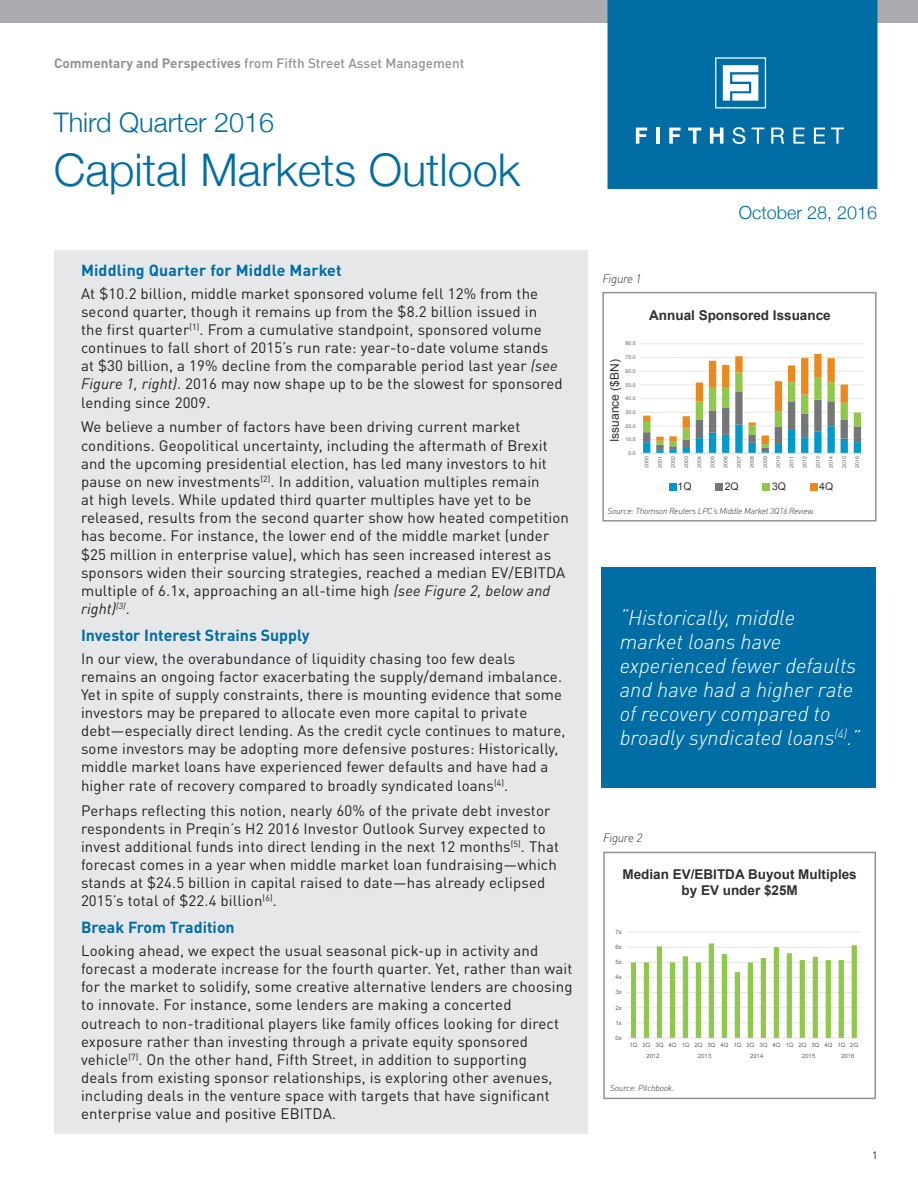
<style>
.page{position:relative;width:918px;height:1188px;background:#fff}
.page>*{position:absolute;margin:0;border:0;box-sizing:border-box;transform-origin:0 0}
.t1{font:300 45px "Helvetica Neue";color:#006ea5}
.t2{font:300 27px "Helvetica Neue";color:#006ea5}
.t3{font:italic 300 21px/24px "DINOT";color:#fff}
.t4{font:300 18px "Helvetica Neue";color:#006ea5}
.Section_Header{font:700 15.9px "DINOT";color:#006ea5}
.Paragraph_Style_1{font:15px/18.1px "DINOT";letter-spacing:.01em;color:#231f20}
.t5{font:700 13.5px/16.2px "Arial";color:#312f30;text-align:center}
.t6{font:500 13.5px "DINOT";color:#919295}
.t7{font:italic 300 12px "DINOT";letter-spacing:-.025em;color:#312f30}
.t8{font:12px "Arial";color:#312f30}
.Paragraph_Style_1-2{font:10.5px "Arial";color:#312f30}
.t9{font:10.5px "DINOT";color:#231f20}
.t10{font:italic 300 8.7px "DINOT";letter-spacing:-.025em;color:#312f30}
.t11{font:6px/10.6px "Arial";letter-spacing:.005em;color:#636366}
.t12{font:5.25px "Arial";letter-spacing:.005em;color:#636366}
.t13{font:5.1px "Arial";color:#636366}
.s1{font-weight:700}
.s2{font-style:italic}
</style>
<div class="page">
<div style="left:603px;top:852px;width:273px;height:247px;border:2px solid #919295"></div>
<div style="left:54px;top:251px;width:534px;height:883px;background:#e6e7e9"></div>
<div style="left:0;top:0;width:918px;height:22px;background:#ababaf"></div>
<div style="left:608px;top:0;width:270px;height:189px;background:#006ea5"></div>
<svg style="left:636px;top:128px;width:11px;height:16px"></svg>
<hr style="left:656px;top:128px;width:3px;height:16px;background:#fff">
<svg style="left:669px;top:128px;width:12px;height:16px"></svg>
<svg style="left:688px;top:128px;width:13px;height:16px"></svg>
<svg style="left:710px;top:128px;width:13px;height:16px"></svg>
<svg style="left:733px;top:127px;width:12px;height:17px"></svg>
<svg style="left:752px;top:128px;width:12px;height:16px"></svg>
<svg style="left:771px;top:128px;width:13px;height:16px"></svg>
<svg style="left:793px;top:128px;width:12px;height:16px"></svg>
<svg style="left:814px;top:128px;width:11px;height:16px"></svg>
<svg style="left:831px;top:128px;width:13px;height:16px"></svg>
<svg style="left:715px;top:57px;width:51px;height:51px"></svg>
<div style="left:602px;top:567px;width:274px;height:221px;background:#006ea5"></div>
<div style="left:602px;top:292px;width:275px;height:230px;border:2px solid #919295"></div>
<svg style="left:642px;top:344px;width:222px;height:1px"></svg>
<svg style="left:640px;top:354px;width:224px;height:99px"></svg>
<hr style="left:640px;top:453px;width:224px;height:1px;background:#dcdddf">
<svg style="left:627px;top:932px;width:234px;height:1px"></svg>
<svg style="left:627px;top:943px;width:234px;height:96px"></svg>
<div style="left:763px;top:483px;width:7px;height:8px;background:#90c849"></div>
<div style="left:810px;top:483px;width:8px;height:8px;background:#eb891d"></div>
<div style="left:715px;top:483px;width:8px;height:8px;background:#747678"></div>
<div style="left:669px;top:483px;width:8px;height:8px;background:#09c"></div>
<p class="t6" style="left:54px;top:55px;width:412px"><span class="s1">Commentary and Perspectives</span> from Fifth Street Asset Management</p>
<p class="t2" style="left:54px;top:100px;width:222px">Third Quarter 2016</p>
<p class="t1" style="left:54px;top:133px;width:468px">Capital Markets Outlook</p>
<p class="Section_Header" style="left:81px;top:260px;width:262px">Middling Quarter for Middle Market</p>
<p class="Paragraph_Style_1" style="left:81px;top:284px;width:483px">At $10.2 billion, middle market sponsored volume fell 12% from the second quarter, though it remains up from the $8.2 billion issued in<br>the first quarter<sup>(1)</sup>. From a cumulative standpoint, sponsored volume continues to fall short of 2015’s run rate: year-to-date volume stands at $30 billion, a 19% decline from the comparable period last year <span class="s2">(see Figure 1, right)</span>. 2016 may now shape up to be the slowest for sponsored lending since 2009.</p>
<p class="Paragraph_Style_1" style="left:81px;top:418px;width:490px">We believe a number of factors have been driving current market conditions. Geopolitical uncertainty, including the aftermath of Brexit and the upcoming presidential election, has led many investors to hit pause on new investments<sup>(2)</sup>. In addition, valuation multiples remain<br>at high levels. While updated third quarter multiples have yet to be released, results from the second quarter show how heated competition has become. For instance, the lower end of the middle market (under $25 million in enterprise value), which has seen increased interest as sponsors widen their sourcing strategies, reached a median EV/EBITDA multiple of 6.1x, approaching an all-time high <span class="s2">(see Figure 2, below and right)</span><sup>(3)</sup>.</p>
<p class="Section_Header" style="left:81px;top:625px;width:230px">Investor Interest Strains Supply</p>
<p class="Paragraph_Style_1" style="left:81px;top:649px;width:486px">In our view, the overabundance of liquidity chasing too few deals remains an ongoing factor exacerbating the supply/demand imbalance.<br>Yet in spite of supply constraints, there is mounting evidence that some investors may be prepared to allocate even more capital to private debt—especially direct lending. As the credit cycle continues to mature, some investors may be adopting more defensive postures: Historically, middle market loans have experienced fewer defaults and have had a higher rate of recovery compared to broadly syndicated loans<sup>(4)</sup>.</p>
<p class="Paragraph_Style_1" style="left:81px;top:801px;width:480px">Perhaps reflecting this notion, nearly 60% of the private debt investor respondents in Preqin’s H2 2016 Investor Outlook Survey expected to invest additional funds into direct lending in the next 12 months<sup>(5)</sup>. That forecast comes in a year when middle market loan fundraising—which stands at $24.5 billion in capital raised to date—has already eclipsed 2015’s total of $22.4 billion<sup>(6)</sup>.</p>
<p class="Section_Header" style="left:81px;top:917px;width:155px">Break From Tradition</p>
<p class="Paragraph_Style_1" style="left:81px;top:941px;width:493px">Looking ahead, we expect the usual seasonal pick-up in activity and forecast a moderate increase for the fourth quarter. Yet, rather than wait for the market to solidify, some creative alternative lenders are choosing to innovate. For instance, some lenders are making a concerted outreach to non-traditional players like family offices looking for direct exposure rather than investing through a private equity sponsored vehicle<sup>(7)</sup>. On the other hand, Fifth Street, in addition to supporting<br>deals from existing sponsor relationships, is exploring other avenues, including deals in the venture space with targets that have significant enterprise value and positive EBITDA.</p>
<p class="t4" style="left:739px;top:198px;width:140px">October 28, 2016</p>
<p class="t7" style="left:602px;top:271px;width:40px">Figure 1</p>
<p class="t12" style="left:626px;top:340px;width:12px">80.0</p>
<p class="t12" style="left:626px;top:354px;width:12px">70.0</p>
<p class="t8" style="left:607px;top:442px;width:84px;rotate:-90deg">Issuance ($BN)</p>
<p class="t12" style="left:626px;top:368px;width:12px">60.0</p>
<p class="t12" style="left:626px;top:381px;width:12px">50.0</p>
<p class="t12" style="left:626px;top:395px;width:12px">40.0</p>
<p class="t12" style="left:626px;top:409px;width:12px">30.0</p>
<p class="t12" style="left:626px;top:422px;width:12px">20.0</p>
<p class="t12" style="left:626px;top:436px;width:12px">10.0</p>
<p class="t5" style="left:649px;top:308px;width:183px">Annual Sponsored Issuance</p>
<p class="t12" style="left:629px;top:450px;width:9px">0.0</p>
<p class="t12" style="left:643px;top:468px;width:13px;rotate:-90deg">2000</p>
<p class="t12" style="left:656px;top:468px;width:13px;rotate:-90deg">2001</p>
<p class="t12" style="left:670px;top:468px;width:13px;rotate:-90deg">2002</p>
<p class="t12" style="left:683px;top:468px;width:13px;rotate:-90deg">2003</p>
<p class="t12" style="left:696px;top:468px;width:13px;rotate:-90deg">2004</p>
<p class="t12" style="left:709px;top:468px;width:13px;rotate:-90deg">2005</p>
<p class="t12" style="left:722px;top:468px;width:13px;rotate:-90deg">2006</p>
<p class="t12" style="left:735px;top:468px;width:13px;rotate:-90deg">2007</p>
<p class="t13" style="left:749px;top:468px;width:13px;rotate:-90deg">2008</p>
<p class="t12" style="left:762px;top:468px;width:13px;rotate:-90deg">2009</p>
<p class="t12" style="left:775px;top:468px;width:13px;rotate:-90deg">2010</p>
<p class="t12" style="left:788px;top:468px;width:13px;rotate:-90deg">2011</p>
<p class="t12" style="left:801px;top:468px;width:13px;rotate:-90deg">2012</p>
<p class="t12" style="left:814px;top:468px;width:13px;rotate:-90deg">2013</p>
<p class="t12" style="left:828px;top:468px;width:13px;rotate:-90deg">2014</p>
<p class="t12" style="left:841px;top:468px;width:13px;rotate:-90deg">2015</p>
<p class="t12" style="left:854px;top:468px;width:13px;rotate:-90deg">2016</p>
<p class="Paragraph_Style_1-2" style="left:678px;top:479px;width:16px">1Q</p>
<p class="Paragraph_Style_1-2" style="left:725px;top:479px;width:16px">2Q</p>
<p class="Paragraph_Style_1-2" style="left:772px;top:479px;width:16px">3Q</p>
<p class="Paragraph_Style_1-2" style="left:819px;top:479px;width:16px">4Q</p>
<p class="t10" style="left:608px;top:505px;width:209px">Source: Thomson Reuters LPC’s Middle Market 3Q16 Review.</p>
<p class="t3" style="left:620px;top:605px;width:242px">“Historically, middle market loans have experienced fewer defaults and have had a higher rate of recovery compared to broadly syndicated loans<sup>(4)</sup>.”</p>
<p class="t7" style="left:603px;top:830px;width:40px">Figure 2</p>
<p class="t5" style="left:623px;top:867px;width:236px">Median EV/EBITDA Buyout Multiples by EV under $25M</p>
<p class="t11" style="left:616px;top:927px;width:8px">7x</p>
<p class="t11" style="left:616px;top:942px;width:8px">6x</p>
<p class="t11" style="left:616px;top:957px;width:8px">5x</p>
<p class="t11" style="left:616px;top:972px;width:8px">4x</p>
<p class="t11" style="left:616px;top:987px;width:8px">3x</p>
<p class="t11" style="left:616px;top:1002px;width:8px">2x</p>
<p class="t11" style="left:616px;top:1017px;width:8px">1x</p>
<p class="t11" style="left:616px;top:1032px;width:8px">0x</p>
<p class="t11" style="left:646px;top:1040px;width:213px;text-indent:-17px">1Q 2Q 3Q 4Q 1Q 2Q 3Q 4Q 1Q 2Q 3Q 4Q 1Q 2Q 3Q 4Q 1Q 2Q<br>2012</p>
<p class="t11" style="left:698px;top:1050px;width:15px">2013</p>
<p class="t11" style="left:750px;top:1050px;width:15px">2014</p>
<p class="t11" style="left:802px;top:1050px;width:15px">2015</p>
<p class="t11" style="left:841px;top:1050px;width:15px">2016</p>
<p class="t10" style="left:610px;top:1082px;width:66px">Source: Pitchbook.</p>
<p class="t9" style="left:872px;top:1148px;width:7px">1</p>
</div>
